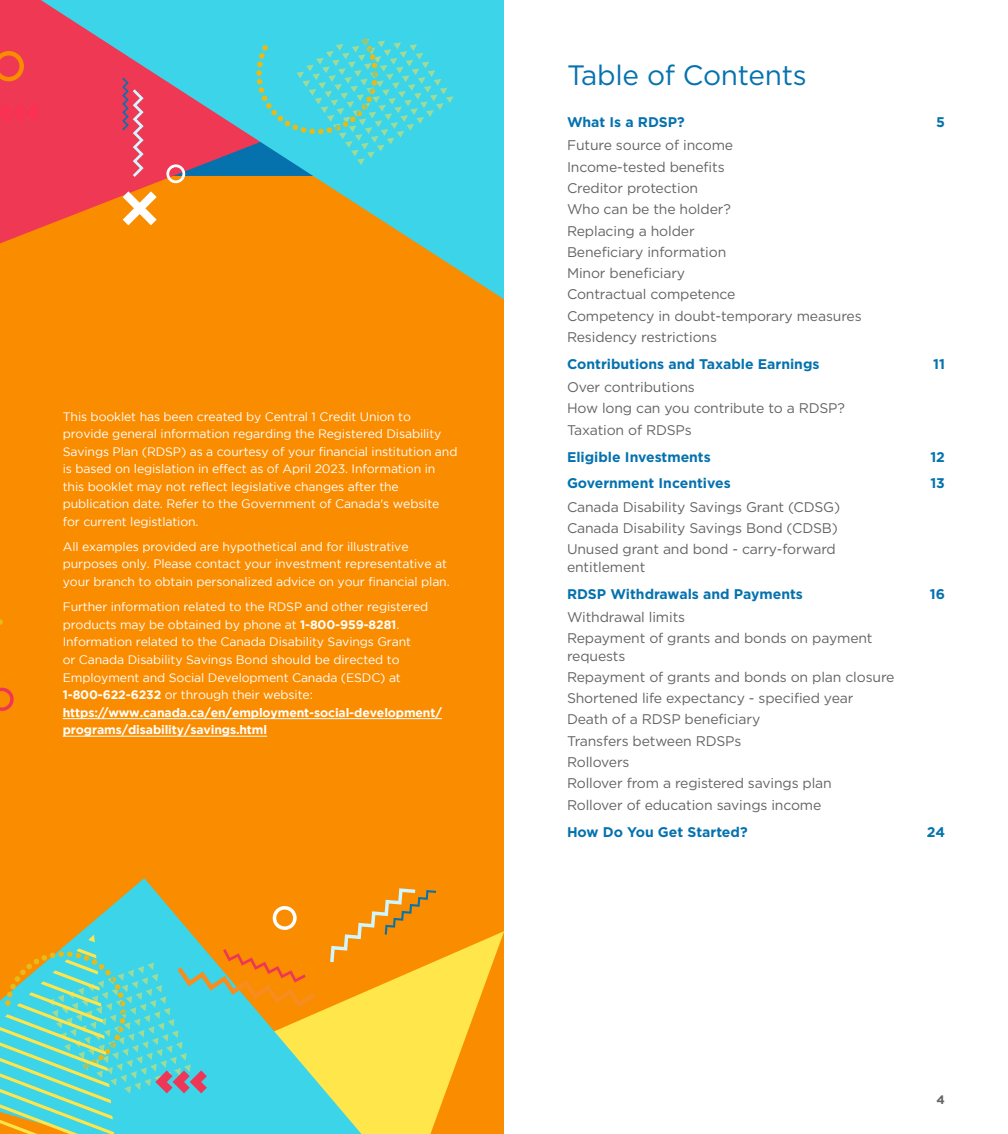
<style>
.page{position:relative;width:1008px;height:1134px;background:#fff}
.page>*{position:absolute;margin:0;border:0;box-sizing:border-box;transform-origin:0 0}
.t1{font:28px "Gotham";letter-spacing:-.01em;color:#0572ae}
.t2{font:14px/21.3px "Gotham";letter-spacing:-.01em;color:#636466}
.t3{font:700 14px "Gotham";color:#0572ae}
.t4{font:12.25px/17.5px "Gotham";letter-spacing:-.01em;color:#fff}
.t5{font:700 12.25px "Gotham";color:#636466}
.s1{font-weight:700}
</style>
<div class="page">
<div style="left:0;top:0;width:504px;height:1134px;background:#fa8c00"></div>
<svg style="left:361px;top:931px;width:143px;height:203px;fill:#ffe64a"></svg>
<svg style="left:62px;top:878px;width:299px;height:256px"></svg>
<svg style="left:330px;top:888px;width:106px;height:74px"></svg>
<svg style="left:271px;top:905px;width:27px;height:26px"></svg>
<hr style="left:63px;top:736px;width:204px;height:1px;background:#fff">
<hr style="left:63px;top:718px;width:379px;height:1px;background:#fff">
<svg style="left:88px;top:935px;width:7px;height:7px"></svg>
<svg style="left:0;top:948px;width:315px;height:186px"></svg>
<svg style="left:0;top:619px;width:3px;height:6px"></svg>
<svg style="left:0;top:688px;width:14px;height:23px"></svg>
<div style="left:0;top:0;width:41px;height:243px;background:#ef3854"></div>
<svg style="left:41px;top:0;width:463px;height:299px"></svg>
<svg style="left:0;top:103px;width:40px;height:26px"></svg>
<svg style="left:0;top:51px;width:24px;height:30px"></svg>
<svg style="left:123px;top:191px;width:34px;height:34px"></svg>
<svg style="left:96px;top:38px;width:358px;height:145px"></svg>
<p class="t4" style="left:63px;top:407px;width:396px">This booklet has been created by Central 1 Credit Union to provide general information regarding the Registered Disability Savings Plan (RDSP) as a courtesy of your financial institution and is based on legislation in effect as of April 2023. Information in this booklet may not reflect legislative changes after the publication date. Refer to the Government of Canada's website for current legistlation.</p>
<p class="t4" style="left:63px;top:538px;width:388px">All examples provided are hypothetical and for illustrative purposes only. Please contact your investment representative at your branch to obtain personalized advice on your financial plan.</p>
<p class="t4" style="left:63px;top:598px;width:381px">Further information related to the RDSP and other registered products may be obtained by phone at <span class="s1">1-800-959-8281</span>.<br>Information related to the Canada Disability Savings Grant<br>or Canada Disability Savings Bond should be directed to Employment and Social Development Canada (ESDC) at <span class="s1">1-800-622-6232</span> or through their website: <span class="s1">https://www.canada.ca/en/employment-social-development/ programs/disability/savings.html</span></p>
<h1 class="t1" style="left:567px;top:58px;width:241px">Table of Contents</h1>
<p class="t3" style="left:567px;top:113px;width:119px">What Is a RDSP?</p>
<p class="t3" style="left:936px;top:113px;width:10px">5</p>
<p class="t2" style="left:567px;top:134px;width:296px">Future source of income<br>Income-tested benefits<br>Creditor protection<br>Who can be the holder?<br>Replacing a holder<br>Beneficiary information<br>Minor beneficiary<br>Contractual competence<br>Competency in doubt-temporary measures<br>Residency restrictions</p>
<p class="t3" style="left:567px;top:355px;width:254px">Contributions and Taxable Earnings</p>
<p class="t3" style="left:933px;top:355px;width:13px">11</p>
<p class="t2" style="left:567px;top:376px;width:279px">Over contributions<br>How long can you contribute to a RDSP?<br>Taxation of RDSPs</p>
<p class="t3" style="left:567px;top:447px;width:145px">Eligible Investments</p>
<p class="t3" style="left:930px;top:447px;width:16px">12</p>
<p class="t3" style="left:567px;top:474px;width:165px">Government Incentives</p>
<p class="t3" style="left:930px;top:474px;width:16px">13</p>
<p class="t2" style="left:567px;top:496px;width:275px">Canada Disability Savings Grant (CDSG)<br>Canada Disability Savings Bond (CDSB)<br>Unused grant and bond - carry-forward</p>
<p class="t2" style="left:567px;top:556px;width:80px">entitlement</p>
<p class="t3" style="left:567px;top:584px;width:237px">RDSP Withdrawals and Payments</p>
<p class="t3" style="left:930px;top:584px;width:17px">16</p>
<p class="t2" style="left:567px;top:606px;width:307px">Withdrawal limits<br>Repayment of grants and bonds on payment</p>
<p class="t2" style="left:567px;top:645px;width:329px">requests<br>Repayment of grants and bonds on plan closure<br>Shortened life expectancy - specified year<br>Death of a RDSP beneficiary<br>Transfers between RDSPs<br>Rollovers<br>Rollover from a registered savings plan<br>Rollover of education savings income</p>
<p class="t3" style="left:567px;top:822px;width:182px">How Do You Get Started?</p>
<p class="t3" style="left:927px;top:822px;width:20px">24</p>
<p class="t5" style="left:937px;top:1091px;width:10px">4</p>
</div>
